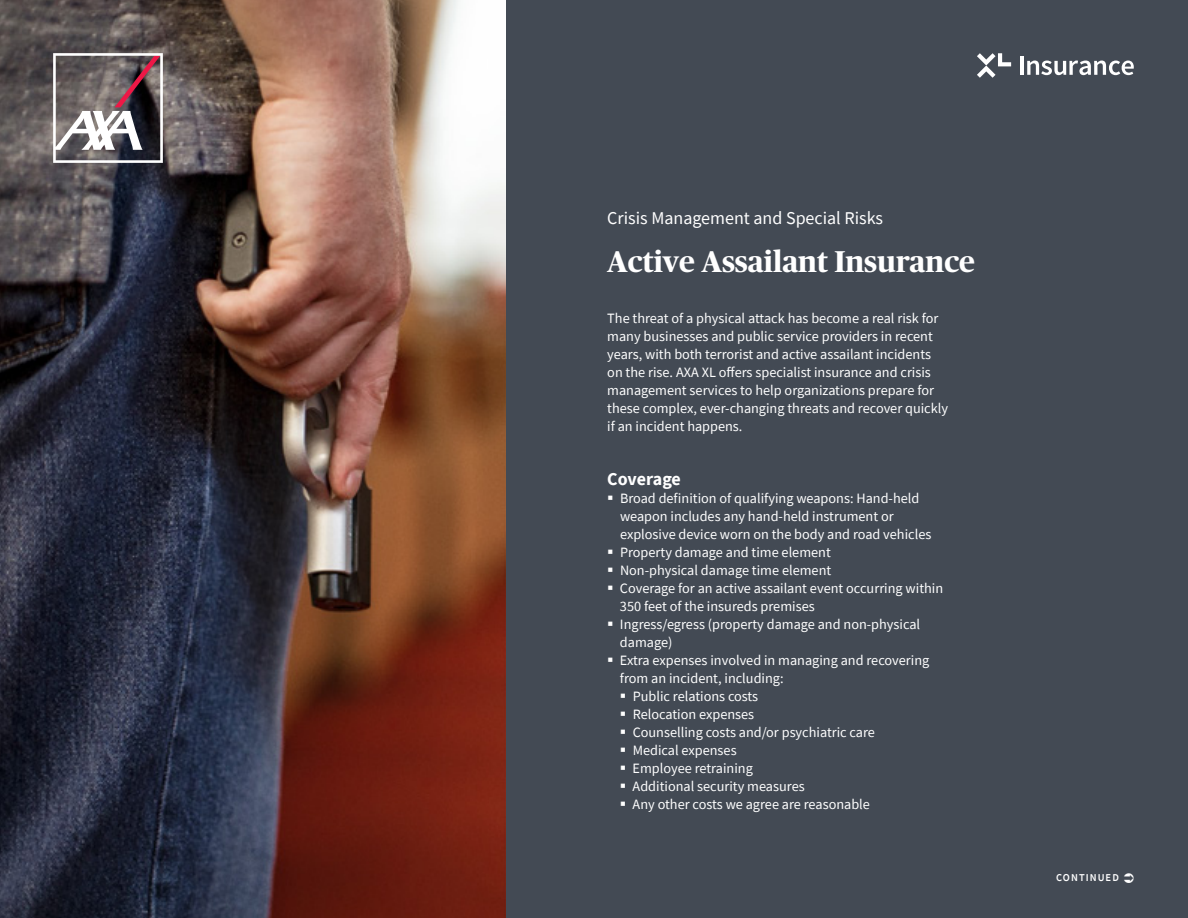
<style>
.page{position:relative;width:1188px;height:918px;background:#fff}
.page>*{position:absolute;margin:0;border:0;box-sizing:border-box;transform-origin:0 0}
.t1{font:700 30px "Publico Headline";color:#fff}
.t2{font:18px "Source Sans Pro";color:#fff}
.t3{font:700 18px "Source Sans Pro";letter-spacing:-.01em;color:#fff}
.t4{font:14.25px/18px "Source Sans Pro";color:#fff}
.t5{font:600 10.5px "Source Sans Pro";letter-spacing:.1em;color:#fff}
</style>
<div class="page">
<div style="left:504px;top:0;width:684px;height:918px;background:#434a54"></div>
<hr style="left:1021px;top:56px;width:3px;height:19px;background:#fff">
<svg style="left:1027px;top:61px;width:107px;height:14px"></svg>
<svg style="left:977px;top:53px;width:34px;height:25px"></svg>
<img style="left:0;top:0;width:505px;height:918px">
<svg style="left:53px;top:53px;width:110px;height:110px"></svg>
<p class="t2" style="left:607px;top:207px;width:277px">Crisis Management and Special Risks</p>
<h1 class="t1" style="left:607px;top:240px;width:369px">Active Assailant Insurance</h1>
<p class="t4" style="left:607px;top:309px;width:342px">The threat of a physical attack has become a real risk for many businesses and public service providers in recent years, with both terrorist and active assailant incidents on the rise. AXA XL offers specialist insurance and crisis management services to help organizations prepare for these complex, ever-changing threats and recover quickly if an incident happens.</p>
<p class="t3" style="left:607px;top:467px;width:75px">Coverage</p>
<p class="t4" style="left:620px;top:489px;width:301px">Broad definition of qualifying weapons: Hand-held</p>
<p class="t4" style="left:620px;top:507px;width:275px">weapon includes any hand-held instrument or</p>
<p class="t4" style="left:620px;top:525px;width:313px">explosive device worn on the body and road vehicles</p>
<p class="t4" style="left:620px;top:543px;width:212px">Property damage and time element</p>
<p class="t4" style="left:620px;top:561px;width:213px">Non-physical damage time element</p>
<p class="t4" style="left:620px;top:579px;width:325px">Coverage for an active assailant event occurring within</p>
<p class="t4" style="left:620px;top:597px;width:196px">350 feet of the insureds premises</p>
<p class="t4" style="left:620px;top:615px;width:302px">Ingress/egress (property damage and non-physical</p>
<p class="t4" style="left:620px;top:633px;width:54px">damage)</p>
<p class="t4" style="left:620px;top:651px;width:311px">Extra expenses involved in managing and recovering</p>
<p class="t4" style="left:620px;top:669px;width:165px">from an incident, including:</p>
<p class="t4" style="left:633px;top:687px;width:127px">Public relations costs</p>
<p class="t4" style="left:633px;top:705px;width:123px">Relocation expenses</p>
<p class="t4" style="left:633px;top:723px;width:244px">Counselling costs and/or psychiatric care</p>
<p class="t4" style="left:633px;top:741px;width:105px">Medical expenses</p>
<p class="t4" style="left:633px;top:759px;width:122px">Employee retraining</p>
<p class="t4" style="left:633px;top:777px;width:174px">Additional security measures</p>
<p class="t4" style="left:633px;top:795px;width:239px">Any other costs we agree are reasonable</p>
<p class="t5" style="left:1056px;top:871px;width:64px">CONTINUED</p>
</div>
